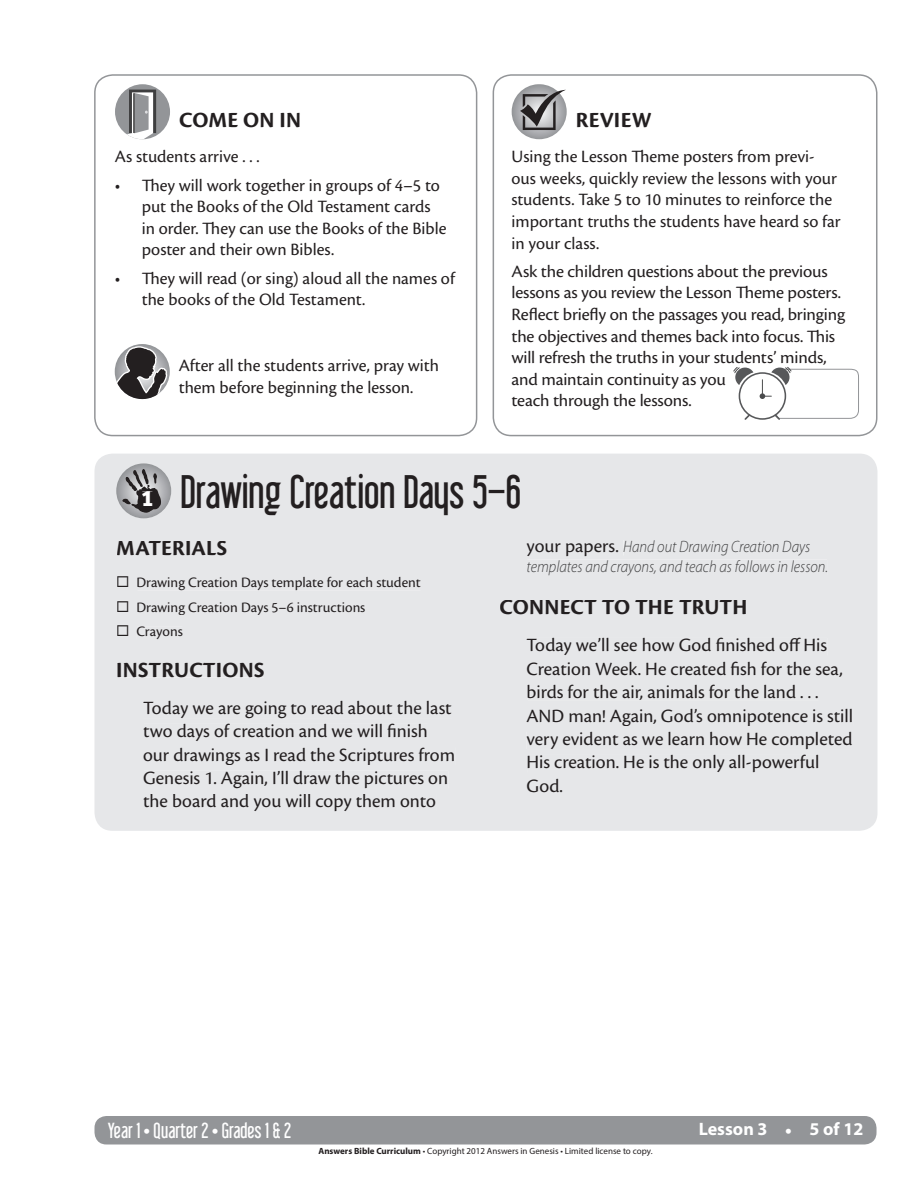
<style>
.page{position:relative;width:918px;height:1188px;background:#fff}
.page>*{position:absolute;margin:0;border:0;box-sizing:border-box;transform-origin:0 0}
.t1{font:42px "Libel Suit";color:#231f20}
.t2{font:700 22.5px "Cronos Pro";letter-spacing:.01em;color:#231f20}
.t3{font:19.5px/23.4px "Cronos Pro";color:#231f20}
.t4{font:19.5px "Libel Suit";color:#fff}
.t5{font:18px/21.6px "Cronos Pro";letter-spacing:-.005em;color:#231f20}
.t6{font:700 18px "Myriad Pro";color:#fff}
.t7{font:italic 300 16.5px/19.8px "Myriad Pro";color:#3f3f40;scale:.9 1}
.t8{font:15px/24.8px "Cronos Pro";color:#231f20}
.t9{font:9px "Myriad Pro";color:#231f20}
.s1{font-family:"Bree";font-weight:700;font-size:22.95px;color:#fff}
.s2{font-family:"Cronos Pro";font-weight:400;font-style:normal;font-size:19.5px;color:#231f20}
.s3{font-family:"Libel Suit";font-weight:400;font-size:19.5px}
.s4{font-weight:700}
</style>
<div class="page">
<div style="left:94px;top:1116px;width:783px;height:28px;background:#939598;border-radius:12px"></div>
<svg style="left:115px;top:84px;width:55px;height:55px"></svg>
<svg style="left:115px;top:90px;width:41px;height:49px"></svg>
<hr style="left:133px;top:93px;width:2px;height:40px;background:#3e3e3f">
<svg style="left:115px;top:346px;width:53px;height:53px"></svg>
<svg style="left:512px;top:84px;width:55px;height:55px"></svg>
<svg style="left:520px;top:90px;width:46px;height:40px;background:#8a8a8c"></svg>
<svg style="left:733px;top:367px;width:126px;height:53px"></svg>
<div style="left:94px;top:454px;width:783px;height:377px;background:#e6e7e9"></div>
<svg style="left:116px;top:463px;width:55px;height:55px;background:#9f9fa1"></svg>
<div style="left:142px;top:492px;width:10px;height:14px;background:#231f20"></div>
<div style="left:182px;top:474px;width:338px;height:41px;background:#e6e7e9"></div>
<div style="left:117px;top:541px;width:110px;height:15px;background:#e6e7e9"></div>
<div style="left:137px;top:577px;width:284px;height:13px;background:#e6e7e9"></div>
<div style="left:137px;top:602px;width:228px;height:13px;background:#e6e7e9"></div>
<div style="left:137px;top:627px;width:45px;height:13px;background:#e6e7e9"></div>
<div style="left:118px;top:663px;width:146px;height:14px;background:#e6e7e9"></div>
<div style="left:143px;top:701px;width:309px;height:17px;background:#e6e7e9"></div>
<div style="left:144px;top:724px;width:284px;height:17px;background:#e6e7e9"></div>
<div style="left:144px;top:747px;width:311px;height:18px;background:#e6e7e9"></div>
<div style="left:144px;top:771px;width:304px;height:17px;background:#e6e7e9"></div>
<div style="left:144px;top:794px;width:292px;height:18px;background:#e6e7e9"></div>
<div style="left:527px;top:543px;width:92px;height:13px;background:#e6e7e9"></div>
<div style="left:624px;top:540px;width:186px;height:15px;background:#e6e7e9"></div>
<div style="left:527px;top:560px;width:300px;height:15px;background:#e6e7e9"></div>
<div style="left:500px;top:600px;width:246px;height:15px;background:#e6e7e9"></div>
<div style="left:527px;top:638px;width:300px;height:17px;background:#e6e7e9"></div>
<div style="left:527px;top:661px;width:316px;height:16px;background:#e6e7e9"></div>
<div style="left:528px;top:685px;width:291px;height:15px;background:#e6e7e9"></div>
<div style="left:527px;top:708px;width:326px;height:18px;background:#e6e7e9"></div>
<div style="left:527px;top:732px;width:326px;height:17px;background:#e6e7e9"></div>
<div style="left:528px;top:755px;width:291px;height:17px;background:#e6e7e9"></div>
<div style="left:527px;top:778px;width:36px;height:14px;background:#e6e7e9"></div>
<div style="left:493px;top:74px;width:384px;height:362px;border:2px solid #939598;border-radius:18px"></div>
<div style="left:94px;top:74px;width:383px;height:362px;border:2px solid #939598;border-radius:18px"></div>
<svg style="left:117px;top:576px;width:11px;height:11px"></svg>
<svg style="left:117px;top:601px;width:11px;height:11px"></svg>
<svg style="left:117px;top:625px;width:11px;height:11px"></svg>
<p class="t2" style="left:179px;top:107px;width:123px">COME ON IN</p>
<p class="t5" style="left:115px;top:146px;width:146px">As students arrive . . .</p>
<p class="t5" style="left:142px;top:174px;width:306px;text-indent:-27px">• They will work together in groups of 4–5 to put the Books of the Old Testament cards in order. They can use the Books of the Bible poster and their own Bibles.</p>
<p class="t5" style="left:142px;top:267px;width:315px;text-indent:-27px">• They will read (or sing) aloud all the names of the books of the Old Testament.</p>
<p class="t5" style="left:179px;top:355px;width:262px">After all the students arrive, pray with them before beginning the lesson.</p>
<p class="t2" style="left:576px;top:107px;width:77px">REVIEW</p>
<p class="t5" style="left:512px;top:146px;width:331px">Using the Lesson Theme posters from previ&shy;ous weeks, quickly review the lessons with your students. Take 5 to 10 minutes to reinforce the important truths the students have heard so far in your class.</p>
<p class="t5" style="left:512px;top:261px;width:335px">Ask the children questions about the previous lessons as you review the Lesson Theme posters.<br>Reflect briefly on the passages you read, bringing the objectives and themes back into focus. This will refresh the truths in your students’ minds, and maintain continuity as you<br>teach through the lessons.</p>
<h1 class="t1" style="left:142px;top:467px;width:381px"><span class="s1">1</span> Drawing Creation Days 5–6</h1>
<p class="t2" style="left:116px;top:536px;width:113px">MATERIALS</p>
<p class="t8" style="left:136px;top:570px;width:286px">Drawing Creation Days template for each student<br>Drawing Creation Days 5–6 instructions<br>Crayons</p>
<p class="t2" style="left:116px;top:657px;width:150px">INSTRUCTIONS</p>
<p class="t3" style="left:143px;top:696px;width:314px">Today we are going to read about the last two days of creation and we will finish our drawings as I read the Scriptures from Genesis 1. Again, I’ll draw the pictures on the board and you will copy them onto</p>
<p class="t7" style="left:526px;top:537px;width:337px"><span class="s2">your papers.</span> Hand out Drawing Creation Days templates and crayons, and teach as follows in lesson.</p>
<p class="t2" style="left:500px;top:594px;width:249px">CONNECT TO THE TRUTH</p>
<p class="t3" style="left:526px;top:634px;width:328px">Today we’ll see how God finished off His Creation Week. He created fish for the sea, birds for the air, animals for the land . . .<br>AND man! Again, God’s omnipotence is still very evident as we learn how He completed His creation. He is the only all-powerful God.</p>
<p class="t4" style="left:108px;top:1118px;width:185px">Year 1 • Quarter 2 • Grades 1 &amp; 2</p>
<p class="t6" style="left:699px;top:1118px;width:166px">Lesson 3 <span class="s3">•</span> 5 of 12</p>
<p class="t9" style="left:318px;top:1145px;width:336px"><span class="s4">Answers Bible Curriculum</span> • Copyright 2012 Answers in Genesis • Limited license to copy.</p>
</div>
